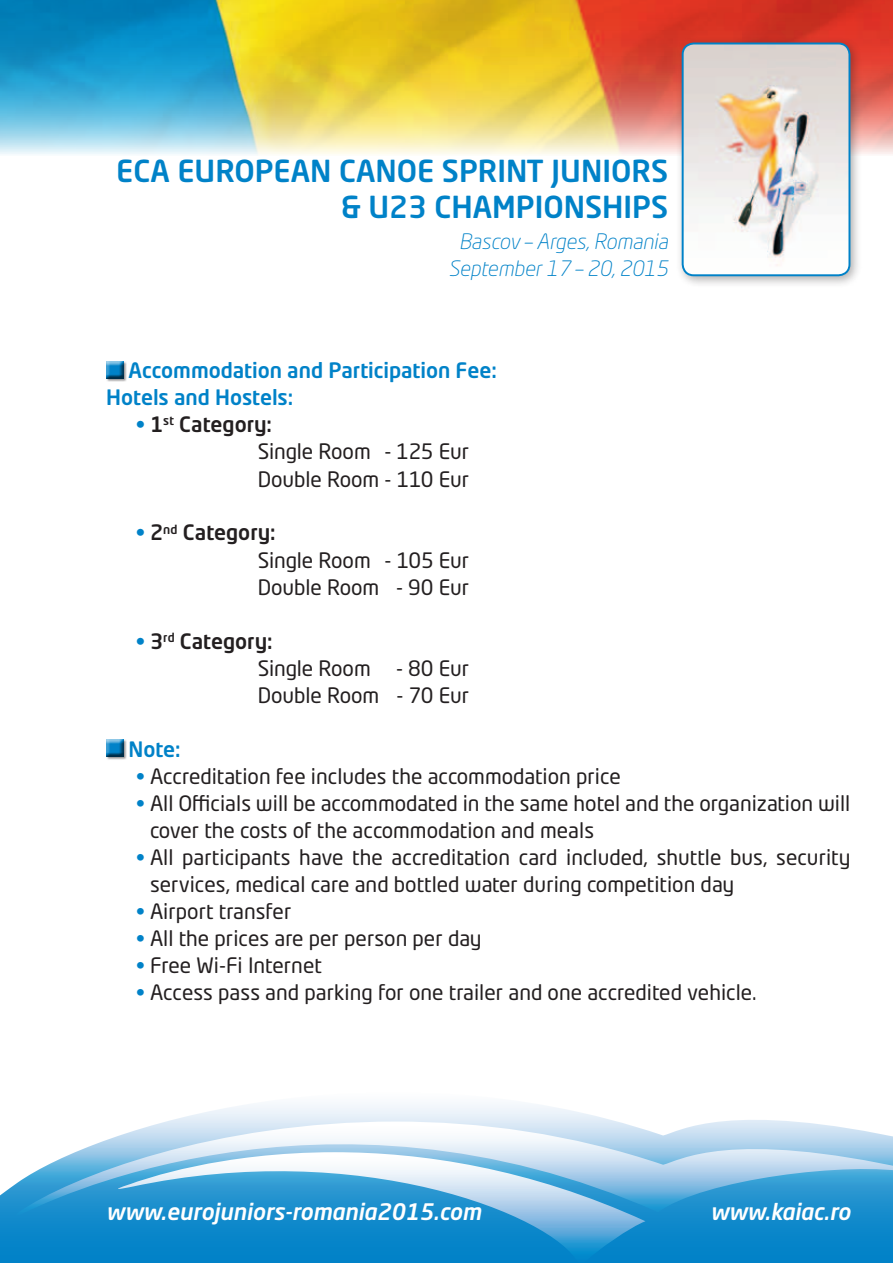
<style>
.page{position:relative;width:893px;height:1263px;background:#fff}
.page>*{position:absolute;margin:0;border:0;box-sizing:border-box;transform-origin:0 0}
.t1{font:500 30px/36px "Neo Tech Dacia";color:#0082c8;text-align:right}
.t2{font:italic 500 22.5px "Neo Sans RO";color:#fff}
.t3{font:21px/27px "Neo Tech Dacia";color:#231f20}
.t4{font:500 21px/27px "Neo Tech Dacia";color:#0082c8}
.t5{font:italic 300 21px/27px "Neo Tech Dacia";color:#0082c8;text-align:center}
.s1{font-weight:700;color:#0082c8}
.s2{font-weight:500}
.s3{color:#0082c8}
</style>
<div class="page">
<img style="left:0;top:0;width:893px;height:154px">
<svg style="left:0;top:1187px;width:893px;height:76px;background:#0885c9"></svg>
<svg style="left:11px;top:1104px;width:882px;height:116px"></svg>
<svg style="left:107px;top:1138px;width:538px;height:125px;background:#5eaedb"></svg>
<div style="left:106px;top:361px;width:21px;height:21px;background:#231f20;opacity:.5"></div>
<div style="left:105px;top:361px;width:20px;height:18px;background:#231f20;opacity:.75"></div>
<div style="left:106px;top:739px;width:21px;height:21px;background:#231f20;opacity:.5"></div>
<div style="left:105px;top:739px;width:20px;height:18px;background:#231f20;opacity:.75"></div>
<div style="left:676px;top:37px;width:186px;height:251px;background:#231f20;opacity:.35"></div>
<img style="left:683px;top:44px;width:166px;height:231px">
<div style="left:682px;top:43px;width:168px;height:233px;border:2px solid #0082c8;border-radius:11px"></div>
<h1 class="t1" style="left:116px;top:152px;width:553px">ECA EUROPEAN CANOE SPRINT JUNIORS &amp; U23 CHAMPIONSHIPS</h1>
<p class="t5" style="left:448px;top:228px;width:221px">Bascov – Arges, Romania<br>September 17 – 20, 2015</p>
<p class="t4" style="left:106px;top:357px;width:392px;text-indent:22px">Accommodation and Participation Fee:<br>Hotels and Hostels:</p>
<p class="t3" style="left:258px;top:411px;width:213px;text-indent:-122px"><span class="s1">•</span> <span class="s2">1</span><sup>st</sup> <span class="s2">Category:<br></span>Single Room - 125 Eur<br>Double Room - 110 Eur</p>
<p class="t3" style="left:258px;top:519px;width:213px;text-indent:-122px"><span class="s1">•</span> <span class="s2">2</span><sup>nd</sup> <span class="s2">Category:<br></span>Single Room - 105 Eur<br>Double Room - 90 Eur</p>
<p class="t3" style="left:258px;top:627px;width:213px;text-indent:-122px"><span class="s1">•</span> <span class="s2">3</span><sup>rd</sup> <span class="s2">Category:<br></span>Single Room - 80 Eur<br>Double Room - 70 Eur</p>
<p class="t4" style="left:129px;top:735px;width:54px">Note:</p>
<p class="t3" style="left:136px;top:762px;width:486px"><span class="s3">•</span> Accreditation fee includes the accommodation price</p>
<p class="t3" style="left:150px;top:789px;width:702px;text-indent:-14px"><span class="s3">•</span> All Officials will be accommodated in the same hotel and the organization will cover the costs of the accommodation and meals</p>
<p class="t3" style="left:150px;top:843px;width:702px;text-indent:-14px"><span class="s3">•</span> All participants have the accreditation card included, shuttle bus, security services, medical care and bottled water during competition day</p>
<p class="t3" style="left:136px;top:897px;width:157px"><span class="s3">•</span> Airport transfer</p>
<p class="t3" style="left:136px;top:924px;width:347px"><span class="s3">•</span> All the prices are per person per day</p>
<p class="t3" style="left:136px;top:951px;width:187px"><span class="s3">•</span> Free Wi-Fi Internet</p>
<p class="t3" style="left:136px;top:978px;width:622px"><span class="s3">•</span> Access pass and parking for one trailer and one accredited vehicle.</p>
<p class="t2" style="left:106px;top:1198px;width:376px">www.eurojuniors-romania2015.com</p>
<p class="t2" style="left:710px;top:1198px;width:142px">www.kaiac.ro</p>
</div>
